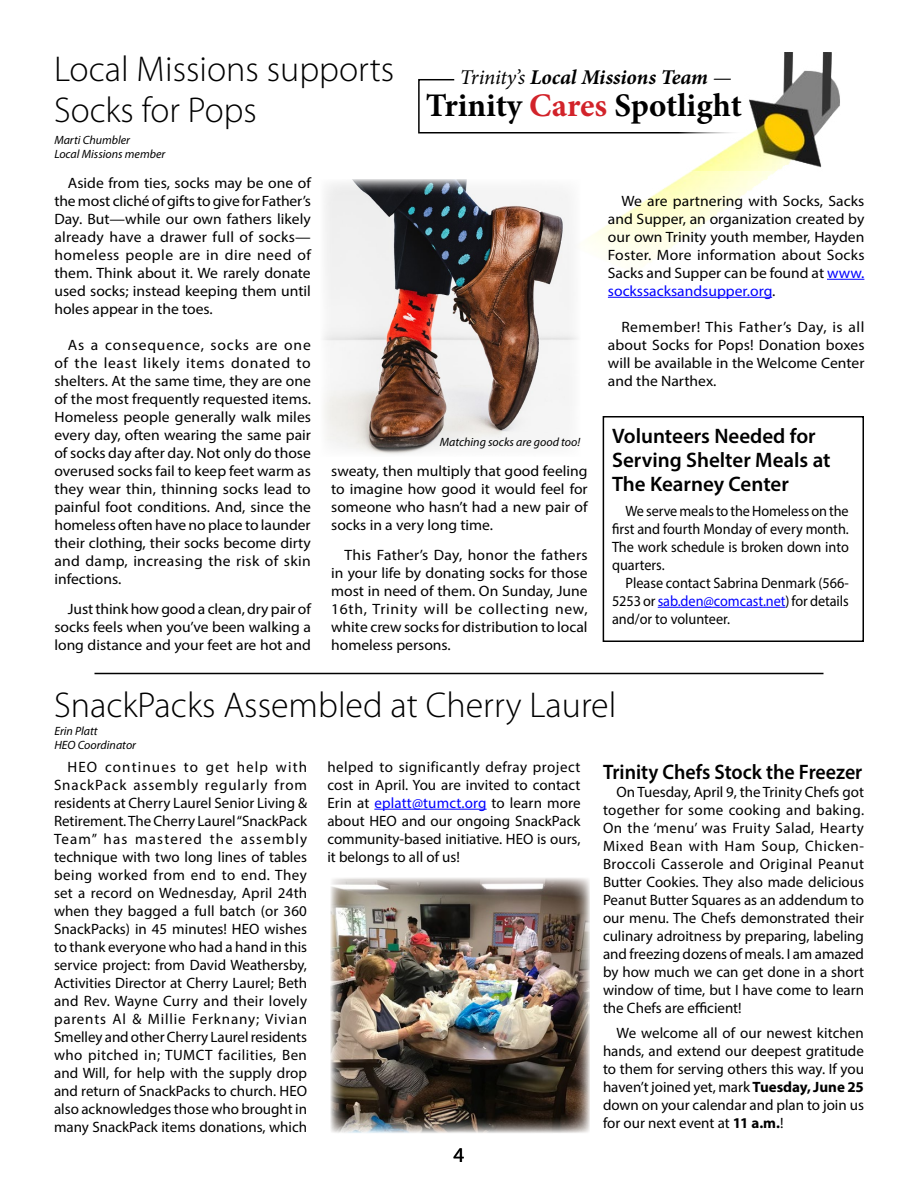
<style>
.page{position:relative;width:918px;height:1188px;background:#fff}
.page>*{position:absolute;margin:0;border:0;box-sizing:border-box;transform-origin:0 0}
.t1{font:300 36px/40.5px "Myriad Pro";color:#000}
.t2{font:700 33px "Minion Pro";color:#000}
.t3{font:600 21px/24px "Myriad Pro";color:#000}
.t4{font:italic 700 21px "Minion Pro";letter-spacing:-.005em;color:#000}
.t5{font:600 21px "Myriad Pro";color:#000;scale:.95 1}
.t6{font:21px "Myriad Pro";color:#000}
.t7{font:15px/18px "Myriad Pro";color:#000;text-align:justify}
.t8{font:15px/18px "Myriad Pro";color:#000;text-align:justify;scale:1.04 1}
.t9{font:15px/18px "Myriad Pro";color:#000;text-align:justify;scale:.95 1}
.t10{font:italic 12px/13.5px "Myriad Pro";color:#000}
.s1{font-weight:400}
.s2{color:#d2232a}
.s3{color:#00f}
.s4{font-weight:700}
</style>
<div class="page">
<img style="left:587px;top:171px;width:253px;height:108px">
<div style="left:418px;top:79px;width:328px;height:55px;border:2px solid #000"></div>
<div style="left:454px;top:54px;width:294px;height:72px;background:#fff"></div>
<img style="left:570px;top:52px;width:270px;height:119px">
<hr style="left:827px;top:279px;width:37px;height:1px;background:#00f">
<hr style="left:608px;top:297px;width:164px;height:1px;background:#00f">
<div style="left:603px;top:416px;width:261px;height:226px;border:2px solid #000"></div>
<hr style="left:658px;top:607px;width:128px;height:1px;background:#00f">
<hr style="left:94px;top:673px;width:730px;height:1px;background:#000">
<img style="left:323px;top:179px;width:254px;height:276px">
<hr style="left:374px;top:809px;width:113px;height:1px;background:#00f">
<img style="left:330px;top:878px;width:260px;height:255px">
<h1 class="t1" style="left:54px;top:49px;width:342px">Local Missions supports<br>Socks for Pops</h1>
<p class="t10" style="left:54px;top:133px;width:113px">Marti Chumbler<br>Local Missions member</p>
<h3 class="t4" style="left:460px;top:62px;width:273px"><span class="s1">Trinity’s</span> Local Missions Team <span class="s1">—</span></h3>
<h2 class="t2" style="left:426px;top:82px;width:318px">Trinity <span class="s2">Cares</span> Spotlight</h2>
<p class="t8" style="left:54px;top:174px;width:248px;text-indent:13px">Aside from ties, socks may be one of the most cliché of gifts to give for Father’s Day. But—while our own fathers likely already have a drawer full of socks— homeless people are in dire need of them. Think about it. We rarely donate used socks; instead keeping them until holes appear in the toes.</p>
<p class="t8" style="left:54px;top:336px;width:248px;text-indent:13px">As a consequence, socks are one of the least likely items donated to shelters. At the same time, they are one of the most frequently requested items.<br>Homeless people generally walk miles every day, often wearing the same pair of socks day after day. Not only do those overused socks fail to keep feet warm as they wear thin, thinning socks lead to painful foot conditions. And, since the homeless often have no place to launder their clothing, their socks become dirty and damp, increasing the risk of skin infections.</p>
<p class="t8" style="left:54px;top:600px;width:248px;text-indent:13px">Just think how good a clean, dry pair of socks feels when you’ve been walking a long distance and your feet are hot and</p>
<p class="t10" style="left:440px;top:435px;width:142px">Matching socks are good too!</p>
<p class="t8" style="left:331px;top:462px;width:248px">sweaty, then multiply that good feeling to imagine how good it would feel for someone who hasn’t had a new pair of socks in a very long time.</p>
<p class="t8" style="left:331px;top:546px;width:248px;text-indent:13px">This Father’s Day, honor the fathers in your life by donating socks for those most in need of them. On Sunday, June 16th, Trinity will be collecting new, white crew socks for distribution to local homeless persons.</p>
<p class="t8" style="left:608px;top:192px;width:248px;text-indent:13px">We are partnering with Socks, Sacks and Supper, an organization created by our own Trinity youth member, Hayden Foster. More information about Socks Sacks and Supper can be found at <span class="s3">www. sockssacksandsupper.org</span>.</p>
<p class="t8" style="left:608px;top:318px;width:248px;text-indent:13px">Remember! This Father’s Day, is all about Socks for Pops! Donation boxes will be available in the Welcome Center and the Narthex.</p>
<h3 class="t3" style="left:612px;top:423px;width:220px">Volunteers Needed for<br>Serving Shelter Meals at<br>The Kearney Center</h3>
<p class="t9" style="left:612px;top:501px;width:251px;text-indent:13px">We serve meals to the Homeless on the first and fourth Monday of every month.<br>The work schedule is broken down into quarters.</p>
<p class="t9" style="left:612px;top:573px;width:251px;text-indent:13px">Please contact Sabrina Denmark (566- 5253 or <span class="s3">sab.den@comcast.net</span>) for details and/or to volunteer.</p>
<h1 class="t1" style="left:54px;top:685px;width:564px">SnackPacks Assembled at Cherry Laurel</h1>
<h3 class="t5" style="left:603px;top:759px;width:275px">Trinity Chefs Stock the Freezer</h3>
<p class="t7" style="left:603px;top:783px;width:263px;text-indent:14px">On Tuesday, April 9, the Trinity Chefs got together for some cooking and baking.<br>On the ‘menu’ was Fruity Salad, Hearty Mixed Bean with Ham Soup, Chicken-Broccoli Casserole and Original Peanut Butter Cookies. They also made delicious Peanut Butter Squares as an addendum to our menu. The Chefs demonstrated their culinary adroitness by preparing, labeling and freezing dozens of meals. I am amazed by how much we can get done in a short window of time, but I have come to learn the Chefs are efficient!</p>
<p class="t7" style="left:603px;top:1024px;width:263px;text-indent:14px">We welcome all of our newest kitchen hands, and extend our deepest gratitude to them for serving others this way. If you haven’t joined yet, mark <span class="s4">Tuesday, June 25 </span>down on your calendar and plan to join us for our next event at <span class="s4">11 a.m.</span>!</p>
<p class="t10" style="left:54px;top:724px;width:83px">Erin Platt<br>HEO Coordinator</p>
<p class="t7" style="left:54px;top:757px;width:255px;text-indent:14px">HEO continues to get help with SnackPack assembly regularly from residents at Cherry Laurel Senior Living &amp; Retirement. The Cherry Laurel “SnackPack Team” has mastered the assembly technique with two long lines of tables being worked from end to end. They set a record on Wednesday, April 24th when they bagged a full batch (or 360<br>SnackPacks) in 45 minutes! HEO wishes to thank everyone who had a hand in this service project: from David Weathersby, Activities Director at Cherry Laurel; Beth and Rev. Wayne Curry and their lovely parents Al &amp; Millie Ferknany; Vivian Smelley and other Cherry Laurel residents who pitched in; TUMCT facilities, Ben and Will, for help with the supply drop and return of SnackPacks to church. HEO also acknowledges those who brought in many SnackPack items donations, which</p>
<p class="t7" style="left:327px;top:757px;width:255px">helped to significantly defray project cost in April. You are invited to contact Erin at <span class="s3">eplatt@tumct.org</span> to learn more about HEO and our ongoing SnackPack community-based initiative. HEO is ours, it belongs to all of us!</p>
<h3 class="t6" style="left:454px;top:1142px;width:12px">4</h3>
</div>
